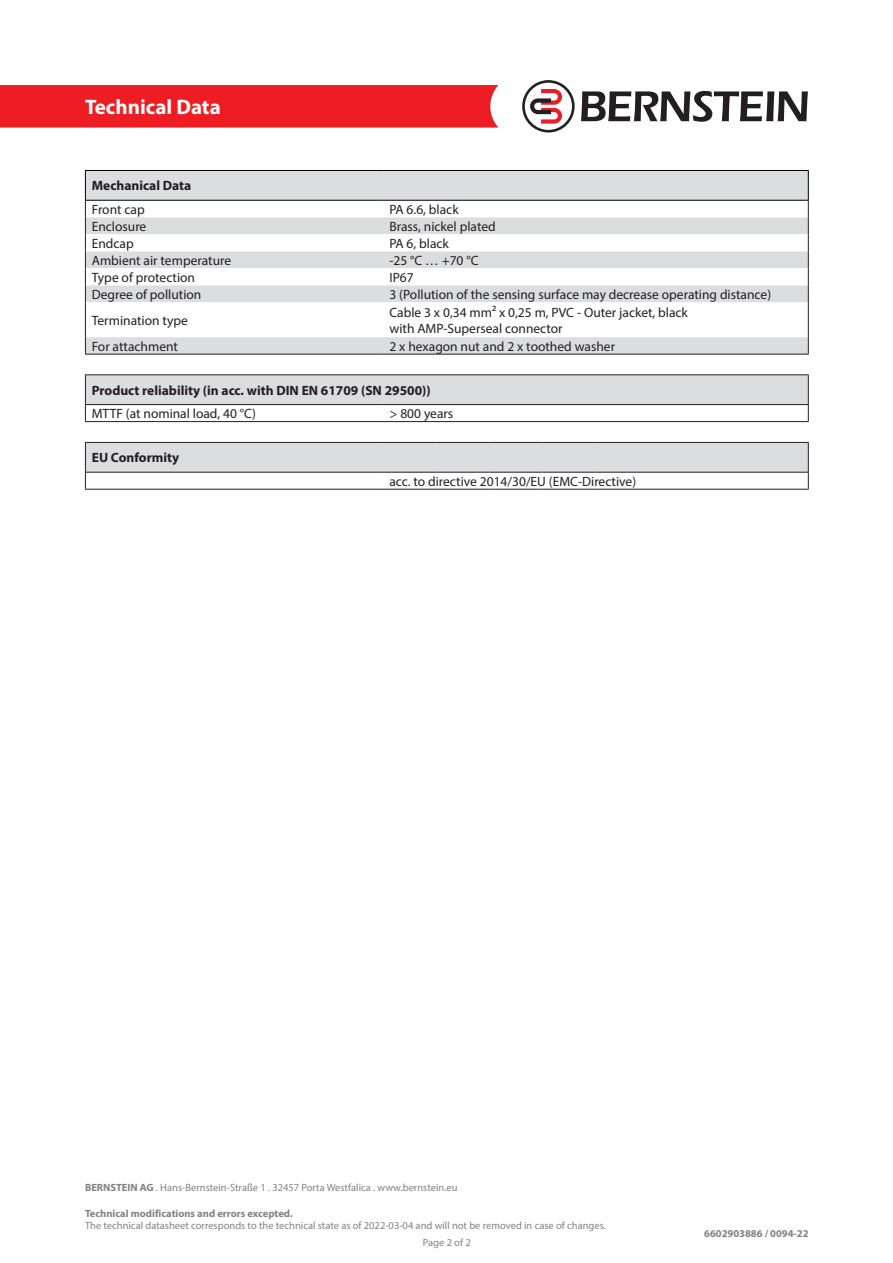
<style>
.page{position:relative;width:893px;height:1263px;background:#fff}
.page>*{position:absolute;margin:0;border:0;box-sizing:border-box;transform-origin:0 0}
.t1{font:700 21px "Myriad Pro";color:#fff}
.t2{font:13.5px "Myriad Pro";color:#231f20}
.t3{font:700 13.5px "Myriad Pro";color:#231f20}
.t4{font:10.5px/16.8px "Myriad Pro";color:#808285}
.t5{font:700 10.5px "Myriad Pro";color:#808285}
.s1{font-weight:700}
</style>
<div class="page">
<div style="left:0;top:85px;width:498px;height:43px;background:#ee1d23"></div>
<svg style="left:581px;top:91px;width:227px;height:31px"></svg>
<svg style="left:522px;top:80px;width:53px;height:53px"></svg>
<svg style="left:85px;top:375px;width:724px;height:46px"></svg>
<hr style="left:85px;top:374px;width:298px;height:1px;background:#231f20">
<hr style="left:383px;top:374px;width:426px;height:1px;background:#231f20">
<hr style="left:85px;top:404px;width:298px;height:1px;background:#231f20">
<hr style="left:383px;top:404px;width:426px;height:1px;background:#231f20">
<hr style="left:85px;top:421px;width:298px;height:1px;background:#231f20">
<hr style="left:383px;top:421px;width:426px;height:1px;background:#231f20">
<div style="left:86px;top:171px;width:722px;height:183px;background:#dcdddf"></div>
<svg style="left:86px;top:201px;width:722px;height:136px"></svg>
<hr style="left:85px;top:302px;width:1px;height:35px;background:#231f20">
<hr style="left:808px;top:302px;width:1px;height:35px;background:#231f20">
<svg style="left:85px;top:337px;width:1px;height:17px"></svg>
<svg style="left:808px;top:337px;width:1px;height:17px"></svg>
<hr style="left:85px;top:170px;width:298px;height:1px;background:#000">
<svg style="left:85px;top:171px;width:1px;height:131px"></svg>
<hr style="left:383px;top:170px;width:426px;height:1px;background:#000">
<svg style="left:808px;top:171px;width:1px;height:131px"></svg>
<hr style="left:85px;top:200px;width:298px;height:1px;background:#000">
<hr style="left:383px;top:200px;width:426px;height:1px;background:#000">
<hr style="left:85px;top:354px;width:298px;height:1px;background:#231f20">
<hr style="left:383px;top:354px;width:426px;height:1px;background:#231f20">
<svg style="left:85px;top:443px;width:724px;height:46px"></svg>
<hr style="left:85px;top:442px;width:298px;height:1px;background:#231f20">
<hr style="left:383px;top:442px;width:53px;height:1px;background:#231f20">
<hr style="left:436px;top:442px;width:53px;height:1px;background:#231f20">
<hr style="left:489px;top:442px;width:54px;height:1px;background:#231f20">
<hr style="left:543px;top:442px;width:53px;height:1px;background:#231f20">
<hr style="left:596px;top:442px;width:213px;height:1px;background:#231f20">
<hr style="left:85px;top:472px;width:298px;height:1px;background:#231f20">
<hr style="left:383px;top:472px;width:53px;height:1px;background:#231f20">
<hr style="left:436px;top:472px;width:53px;height:1px;background:#231f20">
<hr style="left:489px;top:472px;width:54px;height:1px;background:#231f20">
<hr style="left:543px;top:472px;width:53px;height:1px;background:#231f20">
<hr style="left:596px;top:472px;width:213px;height:1px;background:#231f20">
<hr style="left:85px;top:489px;width:298px;height:1px;background:#231f20">
<hr style="left:383px;top:489px;width:53px;height:1px;background:#231f20">
<hr style="left:436px;top:489px;width:53px;height:1px;background:#231f20">
<hr style="left:489px;top:489px;width:54px;height:1px;background:#231f20">
<hr style="left:543px;top:489px;width:53px;height:1px;background:#231f20">
<hr style="left:596px;top:489px;width:213px;height:1px;background:#231f20">
<h1 class="t1" style="left:85px;top:93px;width:137px">Technical Data</h1>
<p class="t3" style="left:92px;top:177px;width:101px">Mechanical Data</p>
<p class="t2" style="left:92px;top:201px;width:54px">Front cap</p>
<p class="t2" style="left:389px;top:201px;width:71px">PA 6.6, black</p>
<p class="t2" style="left:92px;top:218px;width:56px">Enclosure</p>
<p class="t2" style="left:389px;top:218px;width:108px">Brass, nickel plated</p>
<p class="t2" style="left:92px;top:235px;width:43px">Endcap</p>
<p class="t2" style="left:389px;top:235px;width:61px">PA 6, black</p>
<p class="t2" style="left:92px;top:252px;width:141px">Ambient air temperature</p>
<p class="t2" style="left:389px;top:252px;width:91px">-25 °C … +70 °C</p>
<p class="t2" style="left:92px;top:269px;width:105px">Type of protection</p>
<p class="t2" style="left:389px;top:269px;width:26px">IP67</p>
<p class="t2" style="left:92px;top:286px;width:111px">Degree of pollution</p>
<p class="t2" style="left:389px;top:286px;width:383px">3 (Pollution of the sensing surface may decrease operating distance)</p>
<p class="t2" style="left:92px;top:312px;width:98px">Termination type</p>
<p class="t2" style="left:389px;top:304px;width:300px">Cable 3 x 0,34 mm² x 0,25 m, PVC - Outer jacket, black</p>
<p class="t2" style="left:389px;top:320px;width:175px">with AMP-Superseal connector</p>
<p class="t2" style="left:92px;top:338px;width:88px">For attachment</p>
<p class="t2" style="left:389px;top:338px;width:227px">2 x hexagon nut and 2 x toothed washer</p>
<p class="t3" style="left:92px;top:381px;width:340px">Product reliability (in acc. with DIN EN 61709 (SN 29500))</p>
<p class="t2" style="left:92px;top:405px;width:166px">MTTF (at nominal load, 40 °C)</p>
<p class="t2" style="left:389px;top:405px;width:65px">&gt; 800 years</p>
<p class="t3" style="left:92px;top:449px;width:89px">EU Conformity</p>
<p class="t2" style="left:389px;top:473px;width:248px">acc. to directive 2014/30/EU (EMC-Directive)</p>
<p class="t4" style="left:85px;top:1179px;width:374px"><span class="s1">BERNSTEIN AG</span> . Hans-Bernstein-Straße 1 . 32457 Porta Westfalica . www.bernstein.eu</p>
<p class="t5" style="left:85px;top:1206px;width:209px">Technical modifications and errors excepted.</p>
<p class="t4" style="left:423px;top:1217px;width:184px;text-indent:-338px">The technical datasheet corresponds to the technical state as of 2022-03-04 and will not be removed in case of changes.<br>Page 2 of 2</p>
<p class="t5" style="left:704px;top:1227px;width:106px">6602903886 / 0094-22</p>
</div>
